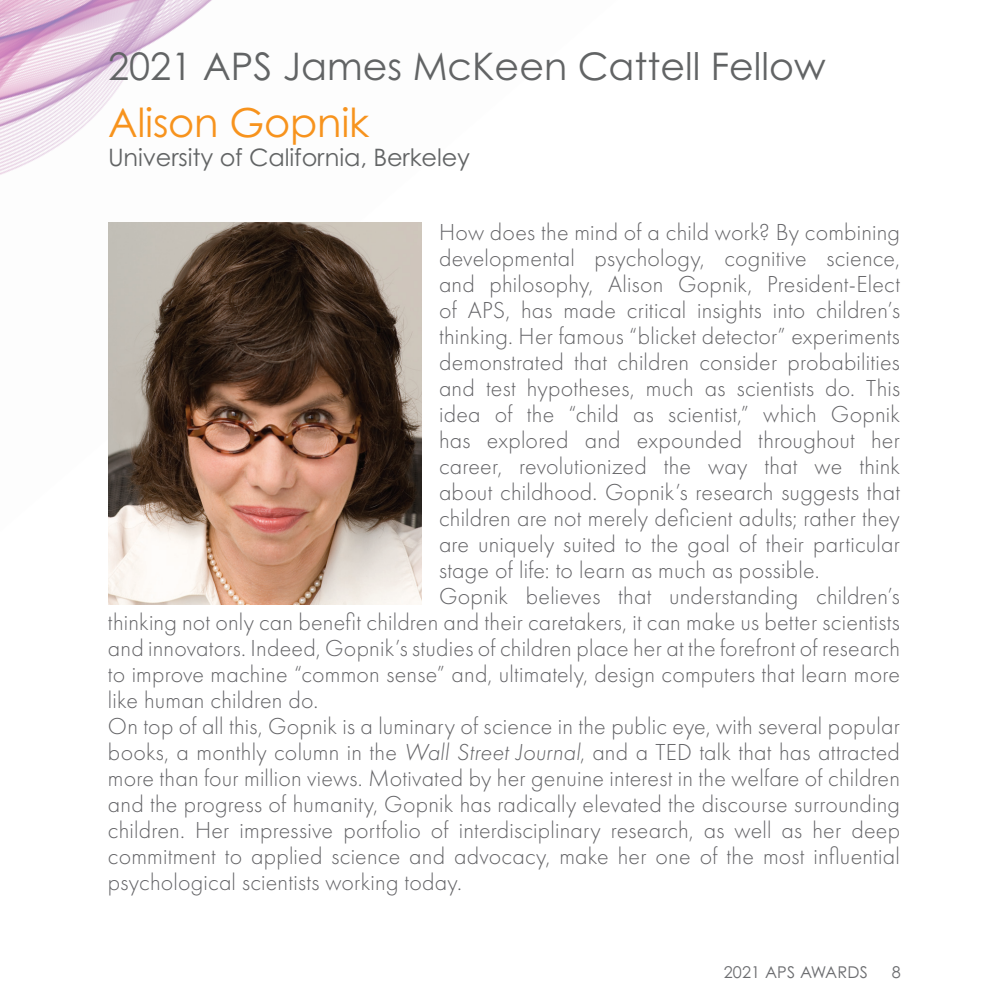
<style>
.page{position:relative;width:1008px;height:1008px;background:#fff}
.page>*{position:absolute;margin:0;border:0;box-sizing:border-box;transform-origin:0 0}
.t1{font:40px "Century Gothic Pro";letter-spacing:-.005em;color:#f7931d}
.t2{font:38px "Century Gothic Pro";color:#626465}
.t3{font:300 24px "Futura PT";letter-spacing:.01em;color:#636366}
.t4{font:24px "Century Gothic Pro";letter-spacing:-.005em;color:#626465}
.t5{font:16.2px "Century Gothic Pro";letter-spacing:.01em;color:#6c6d70}
.s1{font-style:italic}
</style>
<div class="page">
<img style="left:0;top:0;width:422px;height:532px">
<img style="left:108px;top:222px;width:313px;height:383px">
<h2 class="t2" style="left:108px;top:43px;width:719px">2021 APS James McKeen Cattell Fellow</h2>
<h1 class="t1" style="left:108px;top:98px;width:263px">Alison Gopnik</h1>
<p class="t4" style="left:108px;top:142px;width:364px">University of California, Berkeley</p>
<p class="t3" style="left:439px;top:219px;width:462px">How does the mind of a child work? By combining</p>
<p class="t3" style="left:439px;top:245px;width:462px">developmental psychology, cognitive science,</p>
<p class="t3" style="left:439px;top:271px;width:462px">and philosophy, Alison Gopnik, President-Elect</p>
<p class="t3" style="left:439px;top:297px;width:462px">of APS, has made critical insights into children’s</p>
<p class="t3" style="left:439px;top:323px;width:462px">thinking. Her famous “blicket detector” experiments</p>
<p class="t3" style="left:439px;top:349px;width:462px">demonstrated that children consider probabilities</p>
<p class="t3" style="left:439px;top:375px;width:462px">and test hypotheses, much as scientists do. This</p>
<p class="t3" style="left:439px;top:401px;width:462px">idea of the “child as scientist,” which Gopnik</p>
<p class="t3" style="left:439px;top:427px;width:462px">has explored and expounded throughout her</p>
<p class="t3" style="left:439px;top:453px;width:462px">career, revolutionized the way that we think</p>
<p class="t3" style="left:439px;top:479px;width:462px">about childhood. Gopnik’s research suggests that</p>
<p class="t3" style="left:439px;top:505px;width:462px">children are not merely deficient adults; rather they</p>
<p class="t3" style="left:439px;top:531px;width:462px">are uniquely suited to the goal of their particular</p>
<p class="t3" style="left:439px;top:557px;width:382px">stage of life: to learn as much as possible.</p>
<p class="t3" style="left:439px;top:583px;width:462px">Gopnik believes that understanding children’s</p>
<p class="t3" style="left:108px;top:609px;width:793px">thinking not only can benefit children and their caretakers, it can make us better scientists</p>
<p class="t3" style="left:108px;top:635px;width:794px">and innovators. Indeed, Gopnik’s studies of children place her at the forefront of research</p>
<p class="t3" style="left:108px;top:661px;width:794px">to improve machine “common sense” and, ultimately, design computers that learn more</p>
<p class="t3" style="left:108px;top:687px;width:212px">like human children do.</p>
<p class="t3" style="left:108px;top:713px;width:793px">On top of all this, Gopnik is a luminary of science in the public eye, with several popular</p>
<p class="t3" style="left:108px;top:739px;width:793px">books, a monthly column in the <span class="s1">Wall Street Journal</span>, and a TED talk that has attracted</p>
<p class="t3" style="left:108px;top:765px;width:793px">more than four million views. Motivated by her genuine interest in the welfare of children</p>
<p class="t3" style="left:108px;top:791px;width:794px">and the progress of humanity, Gopnik has radically elevated the discourse surrounding</p>
<p class="t3" style="left:108px;top:817px;width:794px">children. Her impressive portfolio of interdisciplinary research, as well as her deep</p>
<p class="t3" style="left:108px;top:843px;width:793px">commitment to applied science and advocacy, make her one of the most influential</p>
<p class="t3" style="left:108px;top:869px;width:355px">psychological scientists working today.</p>
<p class="t5" style="left:724px;top:963px;width:146px">2021 APS AWARDS</p>
<p class="t5" style="left:892px;top:963px;width:11px">8</p>
</div>
